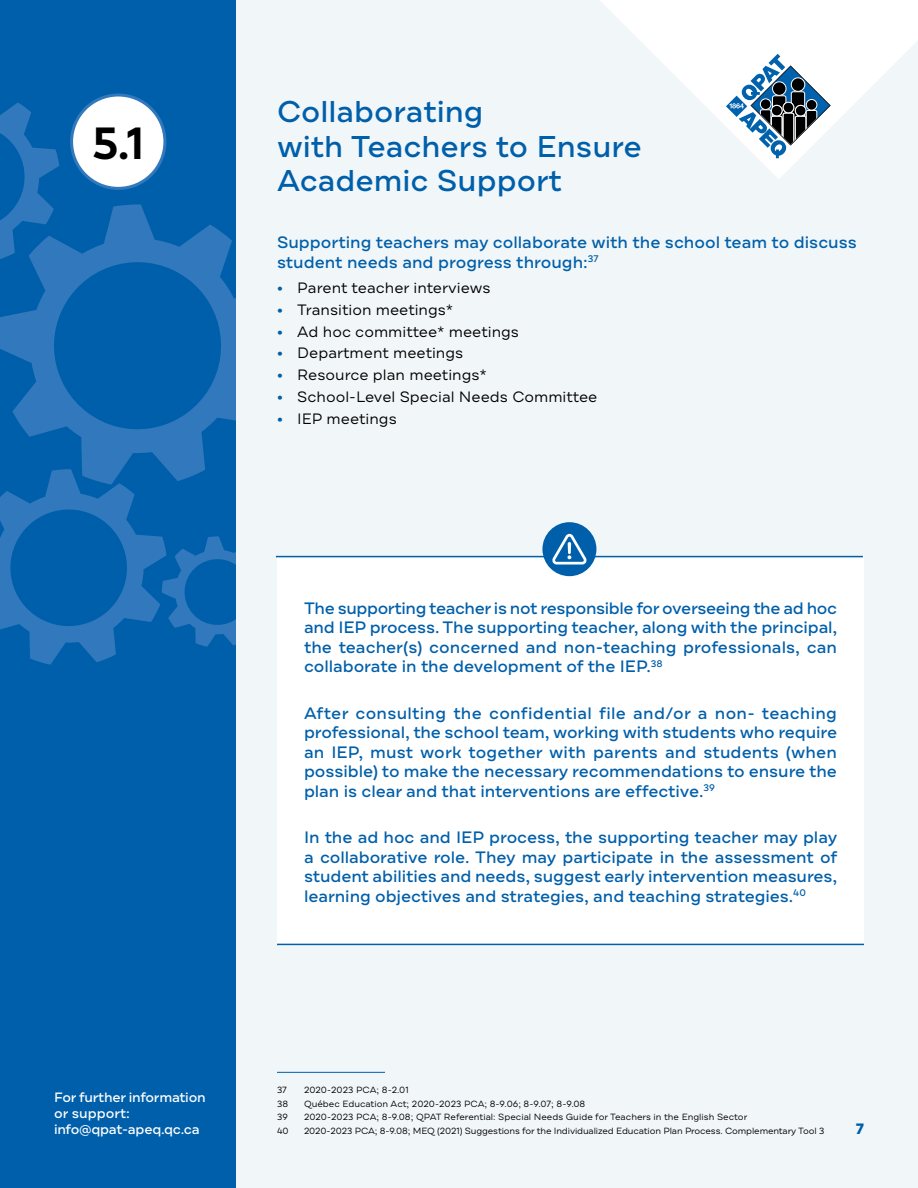
<style>
.page{position:relative;width:918px;height:1188px;background:#fff}
.page>*{position:absolute;margin:0;border:0;box-sizing:border-box;transform-origin:0 0}
.t1{font:600 45px "Draft A";color:#000}
.t2{font:500 30px/34.5px "Draft A";color:#005faa}
.t3{font:500 16.5px/19.5px "Draft A";letter-spacing:-.005em;color:#005faa;text-align:justify}
.t4{font:15px "Draft A";color:#000}
.t5{font:700 15px "Draft A";color:#005faa}
.t6{font:500 13.5px/16.2px "Draft A";letter-spacing:-.02em;color:#fff}
.t7{font:9px "Draft A";letter-spacing:-.01em;color:#000}
.s1{font-weight:900;color:#005faa}
</style>
<div class="page">
<div style="left:0;top:0;width:237px;height:1188px;background:#005faa"></div>
<svg style="left:0;top:204px;width:237px;height:265px"></svg>
<svg style="left:0;top:469px;width:237px;height:196px"></svg>
<svg style="left:0;top:102px;width:59px;height:160px"></svg>
<div style="left:237px;top:0;width:681px;height:1188px;background:#f1f6f8"></div>
<svg style="left:600px;top:0;width:318px;height:179px"></svg>
<svg style="left:720px;top:48px;width:116px;height:116px"></svg>
<hr style="left:277px;top:1072px;width:108px;height:1px;background:#005faa">
<div style="left:72px;top:95px;width:93px;height:93px;background:#fff;border-radius:50%"></div>
<div style="left:70px;top:94px;width:96px;height:96px;border:3px solid #3178bc;border-radius:50%"></div>
<div style="left:277px;top:557px;width:587px;height:388px;background:#fff"></div>
<hr style="left:276px;top:556px;width:587px;height:1px;background:#005faa">
<hr style="left:277px;top:944px;width:587px;height:1px;background:#005faa">
<div style="left:542px;top:522px;width:54px;height:54px;background:#005faa;border-radius:50%"></div>
<svg style="left:552px;top:534px;width:35px;height:31px"></svg>
<h1 class="t1" style="left:92px;top:114px;width:55px">5.1</h1>
<p class="t6" style="left:54px;top:1090px;width:153px">For further information or support: info@qpat-apeq.qc.ca</p>
<h2 class="t2" style="left:277px;top:97px;width:366px">Collaborating<br>with Teachers to Ensure<br>Academic Support</h2>
<p class="t3" style="left:277px;top:234px;width:581px">Supporting teachers may collaborate with the school team to discuss student needs and progress through:<sup>37</sup></p>
<p class="t4" style="left:277px;top:278px;width:215px"><span class="s1">•</span> Parent teacher interviews</p>
<p class="t4" style="left:277px;top:300px;width:178px"><span class="s1">•</span> Transition meetings*</p>
<p class="t4" style="left:277px;top:322px;width:244px"><span class="s1">•</span> Ad hoc committee* meetings</p>
<p class="t4" style="left:277px;top:344px;width:188px"><span class="s1">•</span> Department meetings</p>
<p class="t4" style="left:277px;top:366px;width:211px"><span class="s1">•</span> Resource plan meetings*</p>
<p class="t4" style="left:277px;top:388px;width:322px"><span class="s1">•</span> School-Level Special Needs Committee</p>
<p class="t4" style="left:277px;top:410px;width:121px"><span class="s1">•</span> IEP meetings</p>
<p class="t3" style="left:304px;top:600px;width:535px">The supporting teacher is not responsible for overseeing the ad hoc and IEP process. The supporting teacher, along with the principal, the teacher(s) concerned and non-teaching professionals, can collaborate in the development of the IEP.<sup>38</sup></p>
<p class="t3" style="left:304px;top:705px;width:535px">After consulting the confidential file and/or a non- teaching professional, the school team, working with students who require an IEP, must work together with parents and students (when possible) to make the necessary recommendations to ensure the plan is clear and that interventions are effective.<sup>39</sup></p>
<p class="t3" style="left:304px;top:830px;width:535px">In the ad hoc and IEP process, the supporting teacher may play a collaborative role. They may participate in the assessment of student abilities and needs, suggest early intervention measures, learning objectives and strategies, and teaching strategies.<sup>40</sup></p>
<p class="t7" style="left:277px;top:1084px;width:11px">37</p>
<p class="t7" style="left:304px;top:1084px;width:106px">2020-2023 PCA; 8-2.01</p>
<p class="t7" style="left:277px;top:1098px;width:13px">38</p>
<p class="t7" style="left:304px;top:1098px;width:283px">Québec Education Act; 2020-2023 PCA; 8-9.06; 8-9.07; 8-9.08</p>
<p class="t7" style="left:277px;top:1111px;width:12px">39</p>
<p class="t7" style="left:304px;top:1111px;width:445px">2020-2023 PCA; 8-9.08; QPAT Referential: Special Needs Guide for Teachers in the English Sector</p>
<p class="t7" style="left:277px;top:1125px;width:13px">40</p>
<p class="t7" style="left:304px;top:1125px;width:522px">2020-2023 PCA; 8-9.08; MEQ (2021) Suggestions for the Individualized Education Plan Process. Complementary Tool 3</p>
<p class="t5" style="left:856px;top:1120px;width:10px">7</p>
</div>
